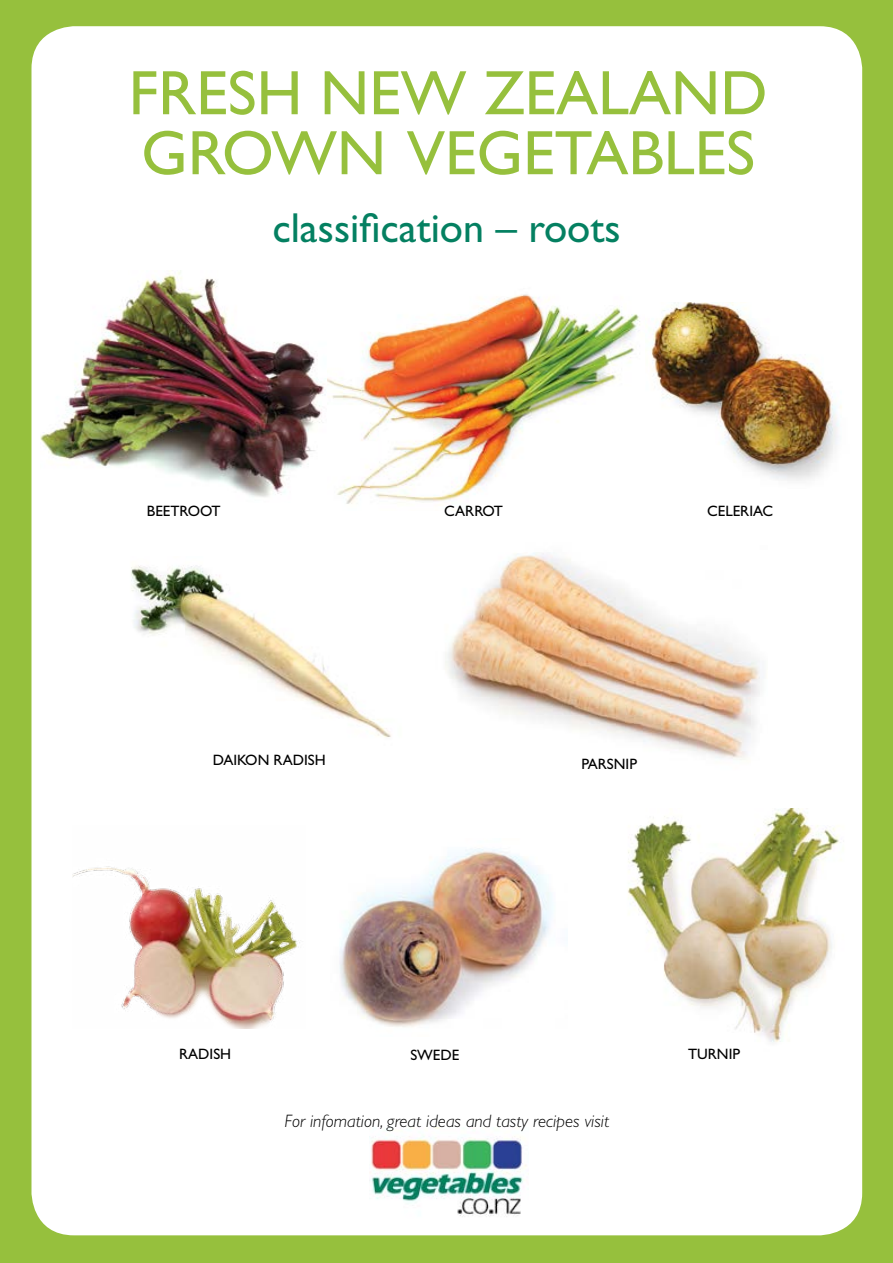
<style>
.page{position:relative;width:893px;height:1263px;background:#96c03d}
.page>*{position:absolute;margin:0;border:0;box-sizing:border-box;transform-origin:0 0}
.t1{font:63px/60px "Gill Sans";color:#96c03d}
.t2{font:42px "Gill Sans";color:#048061}
.t3{font:italic 300 18px "Gill Sans";color:#000}
.t4{font:15px "Gill Sans";color:#000}
</style>
<div class="page">
<div style="left:32px;top:26px;width:830px;height:1209px;background:#fff;border-radius:43px"></div>
<img style="left:369px;top:1127px;width:158px;height:90px">
<img style="left:445px;top:552px;width:318px;height:208px">
<img style="left:339px;top:848px;width:214px;height:179px">
<img style="left:628px;top:809px;width:211px;height:234px">
<img style="left:40px;top:270px;width:286px;height:227px">
<img style="left:327px;top:294px;width:313px;height:210px">
<img style="left:651px;top:302px;width:191px;height:179px">
<img style="left:131px;top:565px;width:260px;height:173px">
<img style="left:72px;top:866px;width:228px;height:162px">
<h1 class="t1" style="left:129px;top:63px;width:640px">FRESH NEW ZEALAN D<br>GROWN VEGETABLES</h1>
<h2 class="t2" style="left:272px;top:203px;width:350px">CLASSIFICATION – ROOTS</h2>
<p class="t4" style="left:147px;top:502px;width:45px">BEETROO</p>
<p class="t4" style="left:212px;top:502px;width:11px">T</p>
<p class="t4" style="left:444px;top:502px;width:22px">CARRO</p>
<p class="t4" style="left:494px;top:502px;width:11px">T</p>
<p class="t4" style="left:707px;top:502px;width:20px">CELER</p>
<p class="t4" style="left:749px;top:502px;width:25px">IAC</p>
<p class="t4" style="left:213px;top:751px;width:72px">DAIKON RAD</p>
<p class="t4" style="left:304px;top:751px;width:13px">ISH</p>
<p class="t4" style="left:581px;top:755px;width:57px">PARSNIP</p>
<p class="t4" style="left:179px;top:1045px;width:11px">RAD</p>
<p class="t4" style="left:210px;top:1045px;width:13px">ISH</p>
<p class="t4" style="left:410px;top:1046px;width:11px">SWEDE</p>
<p class="t3" style="left:285px;top:1110px;width:326px">For infomation, great ideas and tasty recipes visit</p>
<p class="t4" style="left:688px;top:1045px;width:54px">TURNIP</p>
</div>
